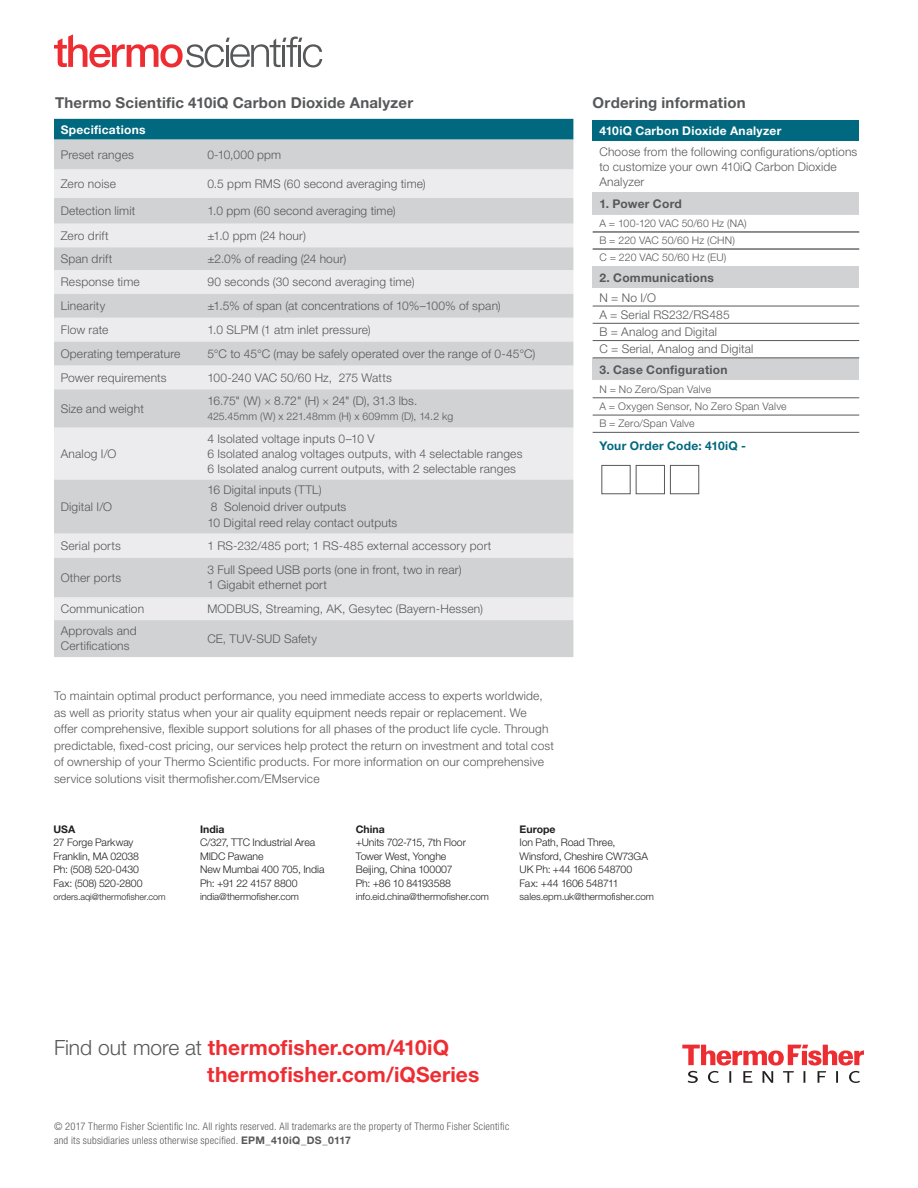
<style>
.page{position:relative;width:918px;height:1188px;background:#fff}
.page>*{position:absolute;margin:0;border:0;box-sizing:border-box;transform-origin:0 0}
.CTA{font:700 21px/27px "Helvetica Neue LT Std";letter-spacing:.005em;color:#ee2d33}
.Content_Header{font:700 15px "Helvetica Neue LT Std";letter-spacing:.015em;color:#57585a}
.Body_copy{font:300 12px/16.5px "Helvetica Neue LT Std";letter-spacing:.015em;color:#57585a}
.Table_Text_-_Left{font:300 12px "Helvetica Neue LT Std";letter-spacing:.015em;color:#57585a}
.Section_Group{font:300 12px/15px "Helvetica Neue LT Std";letter-spacing:.015em;color:#57585a}
.Section_Group-2{font:700 12px "Helvetica Neue LT Std";letter-spacing:.02em;color:#57585a}
.Title_Row_-_Left{font:700 12px "Helvetica Neue LT Std";letter-spacing:.025em;color:#fff}
.Table_Text_-_Left-2{font:300 12px "Helvetica Neue LT Std";letter-spacing:-.03em;color:#57585a}
.Table_Text_-_Left-3{font:700 12px "Helvetica Neue LT Std";letter-spacing:.025em;color:#00687f}
.Location_Numbers{font:300 10.5px/13.5px "Helvetica Neue LT Std";letter-spacing:-.01em;color:#231f20}
.Table_Text_-_Left-4{font:300 10.5px "Helvetica Neue LT Std";letter-spacing:.015em;color:#57585a}
.Copyright___Tactic{font:300 condensed 10.5px/13.5px "Helvetica Neue LT Std";letter-spacing:.025em;color:#57585a}
.Location_Numbers-2{font:300 9.75px "Helvetica Neue LT Std";letter-spacing:-.005em;color:#231f20}
.Location_Numbers-3{font:300 9px "Helvetica Neue LT Std";color:#231f20}
.s1{font-weight:700}
.s2{font-weight:300;color:#57585a}
.s3{font-weight:700;font-stretch:normal}
</style>
<div class="page">
<svg style="left:54px;top:119px;width:519px;height:51px;background:#7ea8b2"></svg>
<div style="left:54px;top:170px;width:519px;height:28px;background:#ececee"></div>
<svg style="left:54px;top:198px;width:519px;height:459px;background:#dcdddf"></svg>
<div style="left:593px;top:120px;width:266px;height:21px;background:#00687f"></div>
<div style="left:593px;top:192px;width:266px;height:23px;background:#d1d2d4"></div>
<svg style="left:593px;top:231px;width:266px;height:18px"></svg>
<div style="left:593px;top:266px;width:266px;height:23px;background:#d1d2d4"></div>
<div style="left:593px;top:358px;width:266px;height:23px;background:#d1d2d4"></div>
<hr style="left:593px;top:232px;width:266px;height:1px;background:#231f20">
<hr style="left:593px;top:249px;width:266px;height:1px;background:#231f20">
<hr style="left:593px;top:323px;width:266px;height:1px;background:#57585a">
<hr style="left:593px;top:340px;width:266px;height:1px;background:#57585a">
<hr style="left:593px;top:358px;width:266px;height:1px;background:#57585a">
<hr style="left:593px;top:306px;width:266px;height:1px;background:#57585a">
<hr style="left:593px;top:398px;width:266px;height:1px;background:#57585a">
<hr style="left:593px;top:415px;width:266px;height:1px;background:#57585a">
<hr style="left:593px;top:432px;width:266px;height:1px;background:#57585a">
<svg style="left:54px;top:34px;width:268px;height:33px"></svg>
<svg style="left:682px;top:1045px;width:182px;height:38px"></svg>
<div style="left:602px;top:465px;width:28px;height:29px;border:1px solid #57585a"></div>
<div style="left:670px;top:465px;width:29px;height:29px;border:1px solid #57585a"></div>
<div style="left:636px;top:465px;width:29px;height:29px;border:1px solid #57585a"></div>
<svg style="left:265px;top:399px;width:5px;height:6px"></svg>
<svg style="left:323px;top:399px;width:5px;height:6px"></svg>
<p class="Content_Header" style="left:55px;top:93px;width:360px">Thermo Scientific 410iQ Carbon Dioxide Analyzer</p>
<p class="Title_Row_-_Left" style="left:61px;top:122px;width:86px">Specifications</p>
<p class="Body_copy" style="left:61px;top:146px;width:75px">Preset ranges</p>
<p class="Body_copy" style="left:207px;top:146px;width:75px">0-10,000 ppm</p>
<p class="Body_copy" style="left:61px;top:175px;width:57px">Zero noise</p>
<p class="Body_copy" style="left:207px;top:175px;width:220px">0.5 ppm RMS (60 second averaging time)</p>
<p class="Body_copy" style="left:61px;top:202px;width:76px">Detection limit</p>
<p class="Body_copy" style="left:207px;top:202px;width:190px">1.0 ppm (60 second averaging time)</p>
<p class="Body_copy" style="left:61px;top:227px;width:49px">Zero drift</p>
<p class="Body_copy" style="left:207px;top:227px;width:100px">±1.0 ppm (24 hour)</p>
<p class="Body_copy" style="left:61px;top:250px;width:53px">Span drift</p>
<p class="Body_copy" style="left:207px;top:250px;width:141px">±2.0% of reading (24 hour)</p>
<p class="Body_copy" style="left:61px;top:273px;width:80px">Response time</p>
<p class="Body_copy" style="left:207px;top:273px;width:209px">90 seconds (30 second averaging time)</p>
<p class="Body_copy" style="left:61px;top:297px;width:46px">Linearity</p>
<p class="Body_copy" style="left:207px;top:297px;width:295px">±1.5% of span (at concentrations of 10%–100% of span)</p>
<p class="Body_copy" style="left:61px;top:321px;width:49px">Flow rate</p>
<p class="Body_copy" style="left:207px;top:321px;width:165px">1.0 SLPM (1 atm inlet pressure)</p>
<p class="Body_copy" style="left:61px;top:345px;width:121px">Operating temperature</p>
<p class="Table_Text_-_Left" style="left:207px;top:346px;width:330px">5°C to 45°C (may be safely operated over the range of 0-45°C)</p>
<p class="Body_copy" style="left:61px;top:369px;width:107px">Power requirements</p>
<p class="Table_Text_-_Left" style="left:207px;top:370px;width:186px">100-240 VAC 50/60 Hz, 275 Watts</p>
<p class="Body_copy" style="left:61px;top:400px;width:85px">Size and weight</p>
<p class="Table_Text_-_Left-2" style="left:207px;top:394px;width:211px">16.75" (W) 8.72" (H) 24" (D), 31.3 lbs.</p>
<p class="Table_Text_-_Left-4" style="left:207px;top:410px;width:247px">425.45mm (W) x 221.48mm (H) x 609mm (D), 14.2 kg</p>
<p class="Body_copy" style="left:61px;top:445px;width:57px">Analog I/O</p>
<p class="Body_copy" style="left:61px;top:498px;width:53px">Digital I/O</p>
<p class="Table_Text_-_Left" style="left:207px;top:431px;width:169px">4 Isolated voltage inputs 0–10 V</p>
<p class="Table_Text_-_Left" style="left:207px;top:446px;width:317px">6 Isolated analog voltages outputs, with 4 selectable ranges</p>
<p class="Table_Text_-_Left" style="left:207px;top:461px;width:310px">6 Isolated analog current outputs, with 2 selectable ranges</p>
<p class="Table_Text_-_Left" style="left:207px;top:483px;width:116px">16 Digital inputs (TTL)</p>
<p class="Table_Text_-_Left" style="left:211px;top:499px;width:137px">8 Solenoid driver outputs</p>
<p class="Table_Text_-_Left" style="left:207px;top:516px;width:192px">10 Digital reed relay contact outputs</p>
<p class="Body_copy" style="left:61px;top:537px;width:62px">Serial ports</p>
<p class="Table_Text_-_Left" style="left:207px;top:538px;width:286px">1 RS-232/485 port; 1 RS-485 external accessory port</p>
<p class="Body_copy" style="left:61px;top:569px;width:62px">Other ports</p>
<p class="Table_Text_-_Left" style="left:207px;top:563px;width:256px">3 Full Speed USB ports (one in front, two in rear)</p>
<p class="Table_Text_-_Left" style="left:207px;top:578px;width:121px">1 Gigabit ethernet port</p>
<p class="Body_copy" style="left:61px;top:600px;width:85px">Communication</p>
<p class="Table_Text_-_Left" style="left:207px;top:601px;width:277px">MODBUS, Streaming, AK, Gesytec (Bayern-Hessen)</p>
<p class="Body_copy" style="left:61px;top:623px;width:77px;line-height:15px">Approvals and<br>Certifications</p>
<p class="Table_Text_-_Left" style="left:207px;top:631px;width:111px">CE, TUV-SUD Safety</p>
<p class="Body_copy" style="left:54px;top:687px;width:502px">To maintain optimal product performance, you need immediate access to experts worldwide, as well as priority status when your air quality equipment needs repair or replacement. We<br>offer comprehensive, flexible support solutions for all phases of the product life cycle. Through predictable, fixed-cost pricing, our services help protect the return on investment and total cost of ownership of your Thermo Scientific products. For more information on our comprehensive service solutions visit thermofisher.com/EMservice</p>
<p class="Content_Header" style="left:593px;top:93px;width:155px">Ordering information</p>
<p class="Title_Row_-_Left" style="left:599px;top:123px;width:184px">410iQ Carbon Dioxide Analyzer</p>
<p class="Section_Group" style="left:599px;top:144px;width:260px">Choose from the following configurations/options to customize your own 410iQ Carbon Dioxide<br>Analyzer</p>
<p class="Section_Group-2" style="left:599px;top:196px;width:84px">1. Power Cord</p>
<p class="Table_Text_-_Left-4" style="left:599px;top:217px;width:149px">A = 100-120 VAC 50/60 Hz (NA)</p>
<p class="Table_Text_-_Left-4" style="left:599px;top:234px;width:137px">B = 220 VAC 50/60 Hz (CHN)</p>
<p class="Table_Text_-_Left-4" style="left:599px;top:251px;width:129px">C = 220 VAC 50/60 Hz (EU)</p>
<p class="Section_Group-2" style="left:599px;top:270px;width:116px">2. Communications</p>
<p class="Table_Text_-_Left" style="left:599px;top:290px;width:58px">N = No I/O</p>
<p class="Table_Text_-_Left" style="left:599px;top:307px;width:132px">A = Serial RS232/RS485</p>
<p class="Table_Text_-_Left" style="left:599px;top:325px;width:119px">B = Analog and Digital</p>
<p class="Table_Text_-_Left" style="left:599px;top:342px;width:156px">C = Serial, Analog and Digital</p>
<p class="Section_Group-2" style="left:599px;top:362px;width:130px">3. Case Configuration</p>
<p class="Table_Text_-_Left-4" style="left:599px;top:383px;width:113px">N = No Zero/Span Valve</p>
<p class="Table_Text_-_Left-4" style="left:599px;top:400px;width:189px">A = Oxygen Sensor, No Zero Span Valve</p>
<p class="Table_Text_-_Left-4" style="left:599px;top:417px;width:97px">B = Zero/Span Valve</p>
<p class="Table_Text_-_Left-3" style="left:599px;top:439px;width:148px">Your Order Code: 410iQ -</p>
<p class="Location_Numbers" style="left:54px;top:822px;width:91px"><span class="s1">USA<br></span>27 Forge Parkway<br>Franklin, MA 02038<br>Ph: (508) 520-0430<br>Fax: (508) 520-2800</p>
<p class="Location_Numbers-3" style="left:54px;top:891px;width:114px">orders.aqi@thermofisher.com</p>
<p class="Location_Numbers" style="left:200px;top:822px;width:126px"><span class="s1">India<br></span>C/327, TTC Industrial Area<br>MIDC Pawane<br>New Mumbai 400 705, India<br>Ph: +91 22 4157 8800</p>
<p class="Location_Numbers-2" style="left:200px;top:891px;width:100px">india@thermofisher.com</p>
<p class="Location_Numbers" style="left:356px;top:822px;width:112px"><span class="s1">China<br></span>+Units 702-715, 7th Floor<br>Tower West, Yonghe<br>Beijing, China 100007<br>Ph: +86 10 84193588</p>
<p class="Location_Numbers-2" style="left:356px;top:891px;width:135px">info.eid.china@thermofisher.com</p>
<p class="Location_Numbers" style="left:520px;top:822px;width:130px"><span class="s1">Europe<br></span>Ion Path, Road Three,<br>Winsford, Cheshire CW73GA<br>UK Ph: +44 1606 548700<br>Fax: +44 1606 548711</p>
<p class="Location_Numbers-2" style="left:520px;top:891px;width:136px">sales.epm.uk@thermofisher.com</p>
<p class="CTA" style="left:207px;top:1033px;width:274px;text-indent:-153px"><span class="s2">Find out more at</span> thermofisher.com/410iQ thermofisher.com/iQSeries</p>
<p class="Copyright___Tactic" style="left:54px;top:1120px;width:457px">© 2017 Thermo Fisher Scientific Inc. All rights reserved. All trademarks are the property of Thermo Fisher Scientific and its subsidiaries unless otherwise specified. <span class="s3">EPM_410iQ_DS_0117</span></p>
</div>
